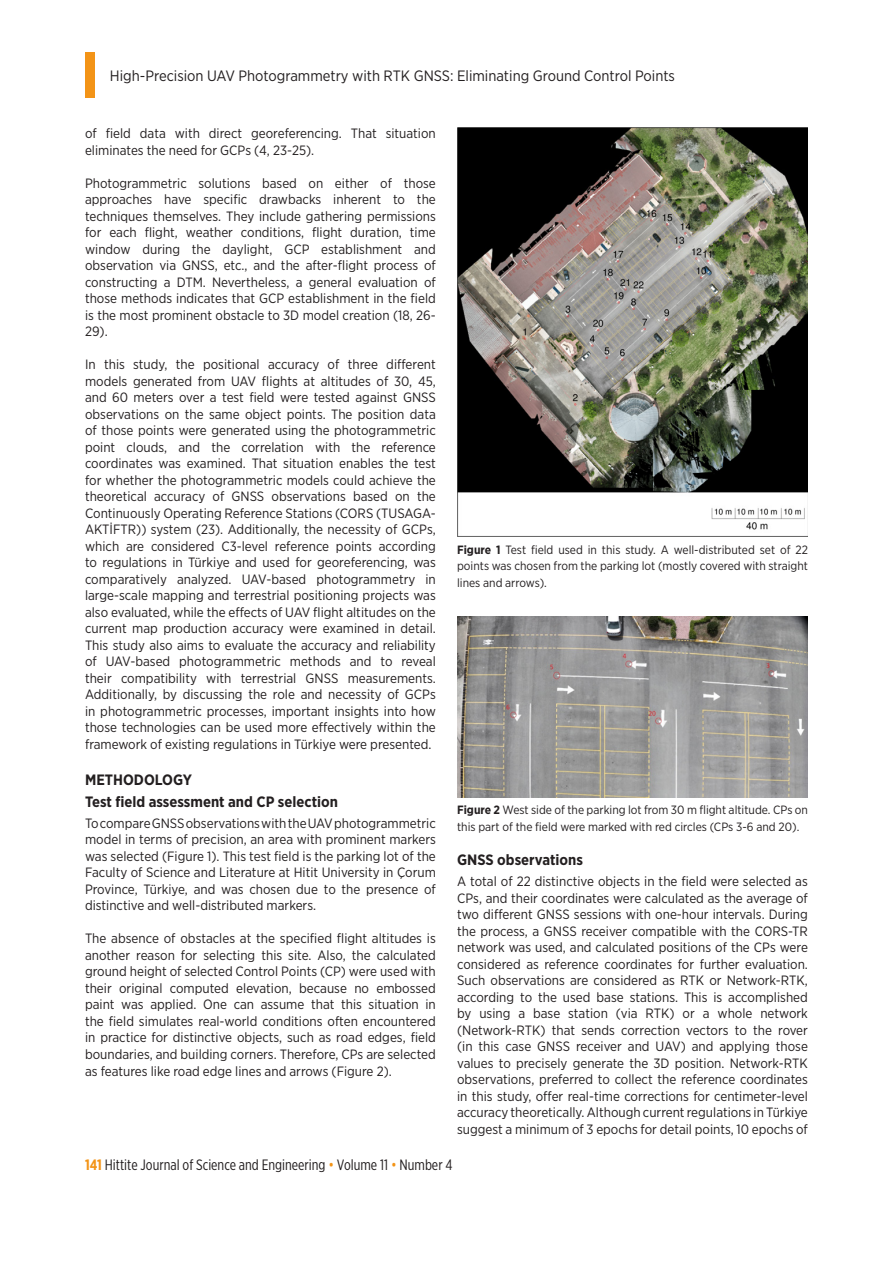
<style>
.page{position:relative;width:893px;height:1263px;background:#fff}
.page>*{position:absolute;margin:0;border:0;box-sizing:border-box;transform-origin:0 0}
.t1{font:15px "Gotham Narrow";color:#231f20}
.t2{font:15px "Gotham X Narrow";color:#231f20}
.Title_2{font:700 15px "Gotham Narrow";color:#231f20}
.Title_1{font:700 15px "Gotham Narrow";color:#231f20}
.metin{font:13.5px/16.5px "Gotham Narrow";color:#231f20;text-align:justify}
.Table_and_figure_caption_title{font:12px/16.5px "Gotham Narrow";color:#231f20;text-align:justify}
.metin-2{font:12px/16.5px "Gotham Narrow";color:#231f20}
.s1{font-weight:700}
.s2{font-weight:700;color:#f39417}
.s3{color:#f39417}
</style>
<div class="page">
<div style="left:86px;top:52px;width:9px;height:46px;background:#f39417"></div>
<img style="left:457px;top:128px;width:351px;height:408px">
<img style="left:457px;top:617px;width:351px;height:181px">
<p class="t1" style="left:110px;top:66px;width:567px">High-Precision UAV Photogrammetry with RTK GNSS: Eliminating Ground Control Points</p>
<p class="metin" style="left:85px;top:125px;width:352px">of field data with direct georeferencing. That situation eliminates the need for GCPs (4, 23-25).</p>
<p class="metin" style="left:85px;top:175px;width:352px">Photogrammetric solutions based on either of those approaches have specific drawbacks inherent to the techniques themselves. They include gathering permissions for each flight, weather conditions, flight duration, time window during the daylight, GCP establishment and observation via GNSS, etc., and the after-flight process of constructing a DTM. Nevertheless, a general evaluation of those methods indicates that GCP establishment in the field is the most prominent obstacle to 3D model creation (18, 26- 29).</p>
<p class="metin" style="left:85px;top:356px;width:352px">In this study, the positional accuracy of three different models generated from UAV flights at altitudes of 30, 45, and 60 meters over a test field were tested against GNSS observations on the same object points. The position data of those points were generated using the photogrammetric point clouds, and the correlation with the reference coordinates was examined. That situation enables the test for whether the photogrammetric models could achieve the theoretical accuracy of GNSS observations based on the Continuously Operating Reference Stations (CORS (TUSAGA-AKTİFTR)) system (23). Additionally, the necessity of GCPs, which are considered C3-level reference points according to regulations in Türkiye and used for georeferencing, was comparatively analyzed. UAV-based photogrammetry in large-scale mapping and terrestrial positioning projects was also evaluated, while the effects of UAV flight altitudes on the current map production accuracy were examined in detail.<br>This study also aims to evaluate the accuracy and reliability of UAV-based photogrammetric methods and to reveal their compatibility with terrestrial GNSS measurements.<br>Additionally, by discussing the role and necessity of GCPs in photogrammetric processes, important insights into how those technologies can be used more effectively within the framework of existing regulations in Türkiye were presented.</p>
<p class="Title_1" style="left:85px;top:770px;width:109px">METHODOLOGY</p>
<p class="Title_2" style="left:85px;top:792px;width:254px">Test field assessment and CP selection</p>
<p class="metin" style="left:85px;top:815px;width:352px">To compare GNSS observations with the UAV photogrammetric model in terms of precision, an area with prominent markers was selected (Figure 1). This test field is the parking lot of the Faculty of Science and Literature at Hitit University in Çorum Province, Türkiye, and was chosen due to the presence of distinctive and well-distributed markers.</p>
<p class="metin" style="left:85px;top:930px;width:352px">The absence of obstacles at the specified flight altitudes is another reason for selecting this site. Also, the calculated ground height of selected Control Points (CP) were used with their original computed elevation, because no embossed paint was applied. One can assume that this situation in the field simulates real-world conditions often encountered in practice for distinctive objects, such as road edges, field boundaries, and building corners. Therefore, CPs are selected as features like road edge lines and arrows (Figure 2).</p>
<p class="Table_and_figure_caption_title" style="left:457px;top:541px;width:352px"><span class="s1">Figure 1</span> Test field used in this study. A well-distributed set of 22 points was chosen from the parking lot (mostly covered with straight lines and arrows).</p>
<p class="metin-2" style="left:457px;top:801px;width:352px"><span class="s1">Figure 2</span> West side of the parking lot from 30 m flight altitude. CPs on this part of the field were marked with red circles (CPs 3-6 and 20).</p>
<p class="Title_2" style="left:457px;top:850px;width:127px">GNSS observations</p>
<p class="metin" style="left:457px;top:873px;width:352px">A total of 22 distinctive objects in the field were selected as CPs, and their coordinates were calculated as the average of two different GNSS sessions with one-hour intervals. During the process, a GNSS receiver compatible with the CORS-TR network was used, and calculated positions of the CPs were considered as reference coordinates for further evaluation.<br>Such observations are considered as RTK or Network-RTK, according to the used base stations. This is accomplished by using a base station (via RTK) or a whole network (Network-RTK) that sends correction vectors to the rover (in this case GNSS receiver and UAV) and applying those values to precisely generate the 3D position. Network-RTK observations, preferred to collect the reference coordinates in this study, offer real-time corrections for centimeter-level accuracy theoretically. Although current regulations in Türkiye suggest a minimum of 3 epochs for detail points, 10 epochs of</p>
<p class="t2" style="left:85px;top:1156px;width:369px"><span class="s2">141</span> Hittite Journal of Science and Engineering <span class="s3">•</span> Volume 11 <span class="s3">•</span> Number 4</p>
</div>
